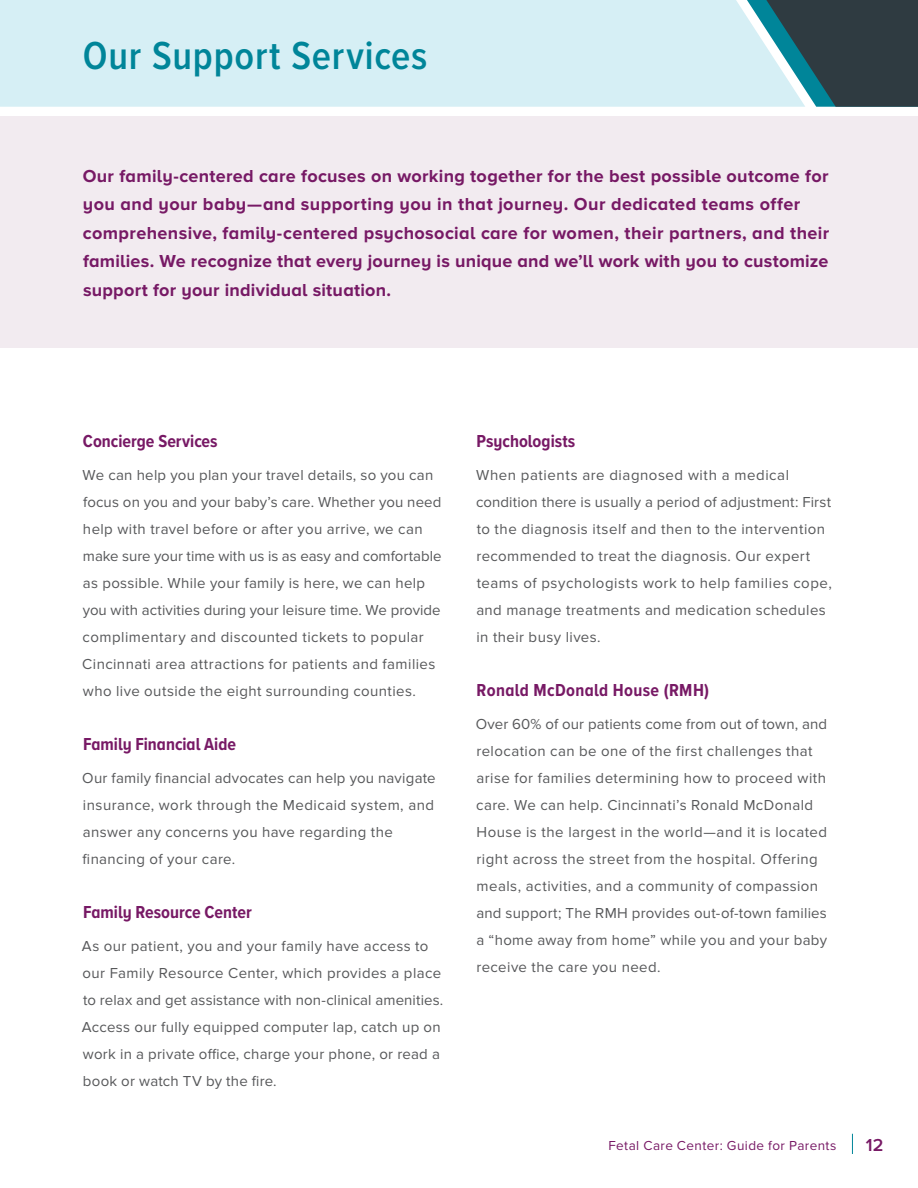
<style>
.page{position:relative;width:918px;height:1188px;background:#fff}
.page>*{position:absolute;margin:0;border:0;box-sizing:border-box;transform-origin:0 0}
.t1{font:600 40.5px "Proxima Nova A Cond";letter-spacing:.02em;color:#008599}
.t2{font:700 18px/28.5px "Proxima Nova A";letter-spacing:.02em;color:#771965}
.t3{font:700 18px "Proxima Nova A Cond";color:#771965}
.t4{font:700 18px "Proxima Nova A Cond";letter-spacing:.02em;color:#771965}
.t5{font:600 18px "Proxima Nova A";color:#771965}
.t6{font:15px/27px "Proxima Nova";letter-spacing:.025em;color:#57585a}
.t7{font:13.5px "Proxima Nova";letter-spacing:.03em;color:#771965}
</style>
<div class="page">
<div style="left:805px;top:0;width:113px;height:107px;background:#2f3b41"></div>
<div style="left:0;top:0;width:805px;height:107px;background:#d6eff5"></div>
<div style="left:0;top:116px;width:918px;height:232px;background:#f2ebf0"></div>
<svg style="left:852px;top:1134px;width:1px;height:20px"></svg>
<h1 class="t1" style="left:83px;top:32px;width:346px">Our Support Services</h1>
<p class="t2" style="left:83px;top:163px;width:748px">Our family-centered care focuses on working together for the best possible outcome for you and your baby—and supporting you in that journey. Our dedicated teams offer comprehensive, family-centered psychosocial care for women, their partners, and their families. We recognize that every journey is unique and we’ll work with you to customize support for your individual situation.</p>
<p class="t3" style="left:83px;top:430px;width:136px">Concierge Services</p>
<p class="t6" style="left:82px;top:462px;width:361px">We can help you plan your travel details, so you can focus on you and your baby’s care. Whether you need help with travel before or after you arrive, we can make sure your time with us is as easy and comfortable as possible. While your family is here, we can help you with activities during your leisure time. We provide complimentary and discounted tickets to popular Cincinnati area attractions for patients and families who live outside the eight surrounding counties.</p>
<p class="t3" style="left:83px;top:733px;width:155px">Family Financial Aide</p>
<p class="t6" style="left:82px;top:765px;width:355px">Our family financial advocates can help you navigate insurance, work through the Medicaid system, and answer any concerns you have regarding the financing of your care.</p>
<p class="t3" style="left:83px;top:901px;width:170px">Family Resource Center</p>
<p class="t6" style="left:82px;top:933px;width:363px">As our patient, you and your family have access to our Family Resource Center, which provides a place to relax and get assistance with non-clinical amenities.<br>Access our fully equipped computer lap, catch up on work in a private office, charge your phone, or read a book or watch TV by the fire.</p>
<p class="t3" style="left:477px;top:430px;width:100px">Psychologists</p>
<p class="t6" style="left:476px;top:462px;width:357px">When patients are diagnosed with a medical condition there is usually a period of adjustment: First to the diagnosis itself and then to the intervention recommended to treat the diagnosis. Our expert teams of psychologists work to help families cope, and manage treatments and medication schedules in their busy lives.</p>
<p class="t4" style="left:477px;top:679px;width:234px">Ronald McDonald House (RMH)</p>
<p class="t6" style="left:476px;top:711px;width:353px">Over 60% of our patients come from out of town, and relocation can be one of the first challenges that arise for families determining how to proceed with care. We can help. Cincinnati’s Ronald McDonald House is the largest in the world—and it is located right across the street from the hospital. Offering meals, activities, and a community of compassion and support; The RMH provides out-of-town families a “home away from home” while you and your baby receive the care you need.</p>
<p class="t7" style="left:608px;top:1138px;width:230px">Fetal Care Center: Guide for Parents</p>
<p class="t5" style="left:866px;top:1134px;width:19px">12</p>
</div>
